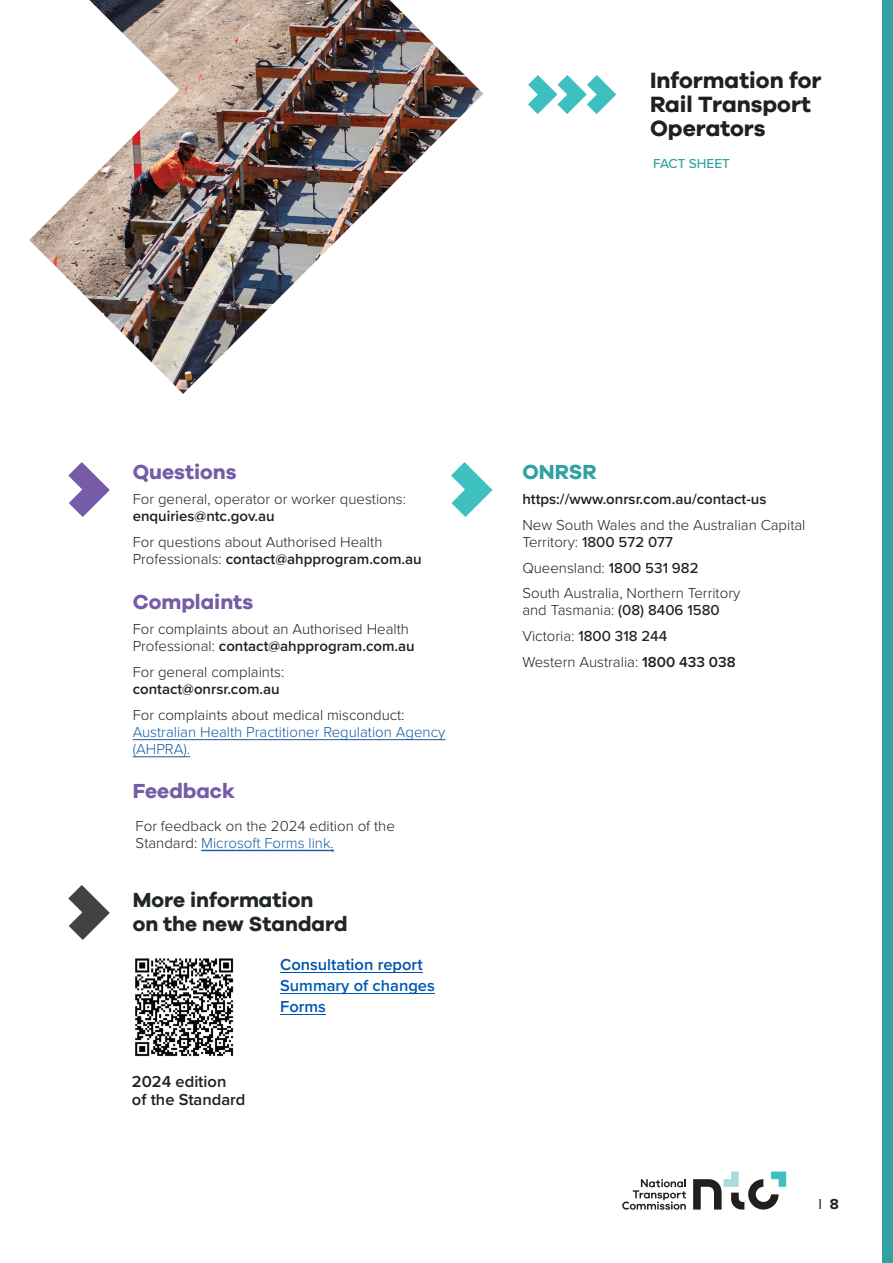
<style>
.page{position:relative;width:893px;height:1263px;background:#fff}
.page>*{position:absolute;margin:0;border:0;box-sizing:border-box;transform-origin:0 0}
.t1{font:700 22.8px/24.3px "Galano Grotesque";color:#231f20}
.t2{font:700 21px/24px "Galano Grotesque";color:#212628}
.t3{font:700 21px "Galano Grotesque";color:#765ca7}
.t4{font:700 21px "Galano Grotesque";color:#31a1a1}
.t5{font:600 16.5px/18px "Proxima Nova";color:#231f20}
.t6{font:600 16.5px/21.3px "Proxima Nova";color:#0059b3}
.t7{font:600 16.5px "Proxima Nova";color:#0054a8}
.t8{font:300 15px/17.1px "Proxima Nova";color:#231f20}
.t9{font:600 15px "Proxima Nova";color:#231f20}
.t10{font:300 15px/17.1px "Proxima Nova";color:#175d9e}
.t11{font:15px "Proxima Nova";color:#231f20}
.t12{font:500 13.5px "Proxima Nova";color:#31a1a1}
.s1{font-weight:600}
.s2{color:#175d9e}
.s3{font-weight:500}
.s4{font-weight:700}
</style>
<div class="page">
<svg style="left:528px;top:75px;width:88px;height:39px"></svg>
<svg style="left:622px;top:1179px;width:64px;height:31px"></svg>
<svg style="left:693px;top:1171px;width:93px;height:38px"></svg>
<div style="left:883px;top:0;width:10px;height:1263px;background:#31a1a1"></div>
<img style="left:29px;top:0;width:454px;height:394px">
<hr style="left:133px;top:756px;width:57px;height:1px;background:#175d9e">
<hr style="left:133px;top:739px;width:312px;height:1px;background:#175d9e">
<svg style="left:68px;top:462px;width:42px;height:55px"></svg>
<svg style="left:451px;top:462px;width:41px;height:55px"></svg>
<svg style="left:68px;top:885px;width:42px;height:55px"></svg>
<img style="left:135px;top:958px;width:99px;height:99px">
<hr style="left:280px;top:1014px;width:46px;height:1px;background:#0059b3">
<hr style="left:280px;top:993px;width:155px;height:1px;background:#0059b3">
<hr style="left:280px;top:972px;width:143px;height:1px;background:#0054a8">
<hr style="left:201px;top:850px;width:130px;height:1px;background:#175d9e">
<h1 class="t1" style="left:650px;top:67px;width:173px">Information for<br>Rail Transport<br>Operators</h1>
<p class="t12" style="left:653px;top:154px;width:78px">FACT SHEET</p>
<h2 class="t3" style="left:133px;top:459px;width:106px">Questions</h2>
<p class="t8" style="left:133px;top:490px;width:275px">For general, operator or worker questions:</p>
<p class="t9" style="left:133px;top:505px;width:144px">enquiries@ntc.gov.au</p>
<p class="t8" style="left:133px;top:533px;width:291px">For questions about Authorised Health<br>Professionals: <span class="s1">contact@ahpprogram.com.au</span></p>
<h2 class="t3" style="left:133px;top:589px;width:122px">Complaints</h2>
<p class="t8" style="left:133px;top:620px;width:284px">For complaints about an Authorised Health<br>Professional: <span class="s1">contact@ahpprogram.com.au</span></p>
<p class="t8" style="left:133px;top:663px;width:153px">For general complaints:</p>
<p class="t9" style="left:133px;top:678px;width:149px">contact@onrsr.com.au</p>
<p class="t8" style="left:133px;top:705px;width:273px">For complaints about medical misconduct:</p>
<p class="t10" style="left:133px;top:722px;width:314px">Australian Health Practitioner Regulation Agency (AHPRA).</p>
<h2 class="t3" style="left:133px;top:778px;width:104px">Feedback</h2>
<p class="t8" style="left:136px;top:816px;width:261px">For feedback on the 2024 edition of the<br>Standard: <span class="s2">Microsoft Forms link.</span></p>
<h2 class="t2" style="left:133px;top:887px;width:217px">More information<br>on the new Standard</h2>
<p class="t5" style="left:132px;top:1072px;width:115px">2024 edition<br>of the Standard</p>
<p class="t7" style="left:280px;top:952px;width:144px">Consultation report</p>
<p class="t6" style="left:280px;top:974px;width:156px">Summary of changes<br>Forms</p>
<h2 class="t4" style="left:522px;top:459px;width:76px">ONRSR</h2>
<p class="t9" style="left:522px;top:488px;width:246px">https://www.onrsr.com.au/contact-us</p>
<p class="t8" style="left:522px;top:516px;width:285px">New South Wales and the Australian Capital<br>Territory: <span class="s3">1800 572 077</span></p>
<p class="t8" style="left:522px;top:554px;width:219px;line-height:25.7px">Queensland: <span class="s3">1800 531 982<br></span>South Australia, Northern Territory</p>
<p class="t8" style="left:522px;top:597px;width:215px;line-height:25.7px">and Tasmania: <span class="s3">(08) 8406 1580<br></span>Victoria: <span class="s3">1800 318 244<br></span>Western Australia: <span class="s1">1800 433 038</span></p>
<p class="t11" style="left:819px;top:1193px;width:22px">I <span class="s4">8</span></p>
</div>
